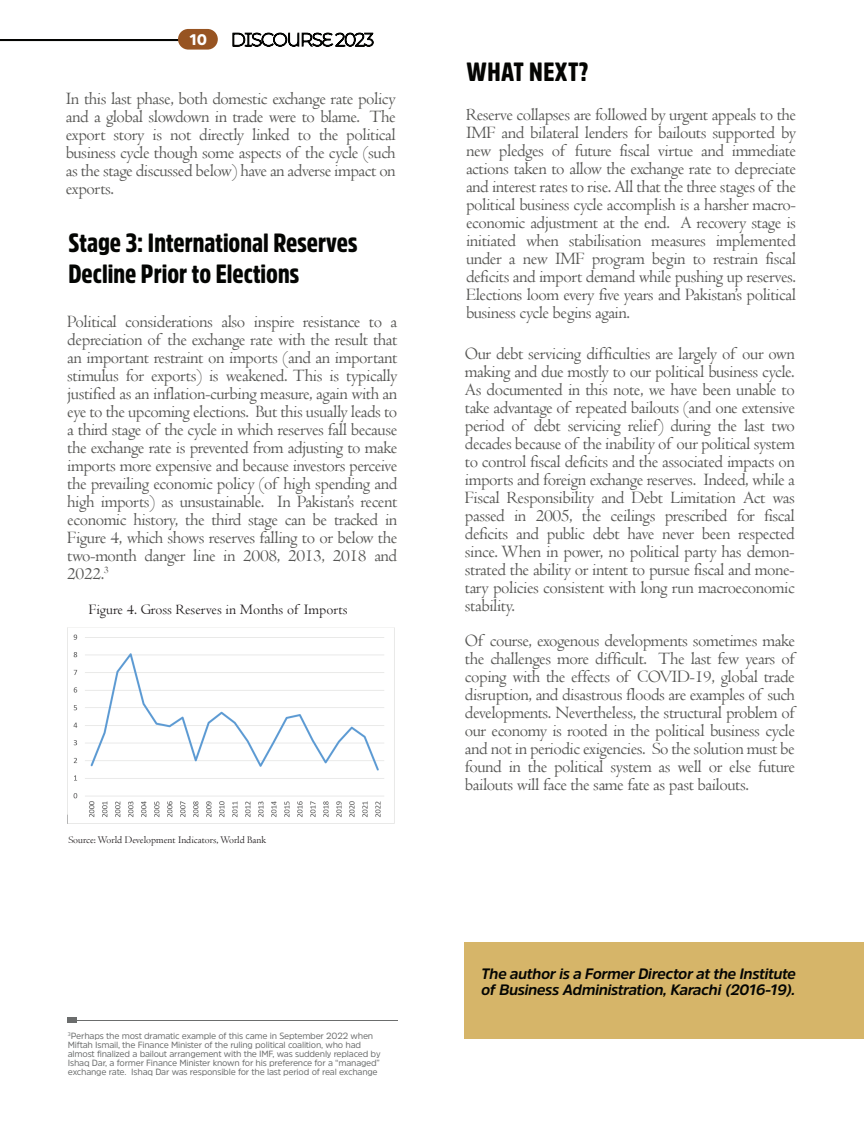
<style>
.page{position:relative;width:864px;height:1134px;background:#fff}
.page>*{position:absolute;margin:0;border:0;box-sizing:border-box;transform-origin:0 0}
.t1{font:900 26.25px/31.5px "Amsi Pro Cond";color:#040503}
.t2{font:900 26.25px "Amsi Pro Cond";letter-spacing:.02em;color:#040503}
.t3{font:18px/18px "Centaur";letter-spacing:-.025em;color:#555553;text-align:justify}
.t4{font:900 15.15px "Amsi Pro";color:#fff}
.t5{font:italic 700 15px/15.9px "Amsi Pro";letter-spacing:-.025em;color:#040503}
.t6{font:15px "Centaur";color:#231f20}
.t7{font:10.5px "Centaur";color:#231f20}
.t8{font:9px/9px "Amsi Pro";letter-spacing:-.025em;color:#6b6d6d}
</style>
<div class="page">
<div style="left:465px;top:943px;width:399px;height:96px;background:#d6b569"></div>
<svg style="left:0;top:39px;width:178px;height:2px"></svg>
<svg style="left:232px;top:32px;width:142px;height:15px"></svg>
<div style="left:68px;top:1017px;width:9px;height:6px;background:#6b6d6d"></div>
<div style="left:178px;top:29px;width:40px;height:21px;background:#975422;border-radius:10px"></div>
<img style="left:67px;top:627px;width:328px;height:197px">
<p class="t4" style="left:190px;top:29px;width:19px">10</p>
<p class="t3" style="left:66px;top:89px;width:332px">In this last phase, both domestic exchange rate policy and a global slowdown in trade were to blame. The export story is not directly linked to the political business cycle though some aspects of the cycle (such as the stage discussed below) have an adverse impact on exports.</p>
<h1 class="t1" style="left:68px;top:226px;width:290px">Stage 3: International Reserves<br>Decline Prior to Elections</h1>
<p class="t3" style="left:67px;top:313px;width:332px">Political considerations also inspire resistance to a depreciation of the exchange rate with the result that an important restraint on imports (and an important stimulus for exports) is weakened. This is typically justified as an inflation-curbing measure, again with an eye to the upcoming elections. But this usually leads to a third stage of the cycle in which reserves fall because the exchange rate is prevented from adjusting to make imports more expensive and because investors perceive the prevailing economic policy (of high spending and high imports) as unsustainable. In Pakistan’s recent economic history, the third stage can be tracked in Figure 4, which shows reserves falling to or below the two-month danger line in 2008, 2013, 2018 and 2022.<sup>3</sup></p>
<p class="t6" style="left:89px;top:601px;width:261px">Figure 4. Gross Reserves in Months of Imports</p>
<p class="t7" style="left:68px;top:834px;width:199px">Source: World Development Indicators, World Bank</p>
<p class="t8" style="left:68px;top:1031px;width:314px"><sup>3</sup>Perhaps the most dramatic example of this came in September 2022 when Miftah Ismail, the Finance Minister of the ruling political coalition, who had almost finalized a bailout arrangement with the IMF, was suddenly replaced by Ishaq Dar, a former Finance Minister known for his preference for a “managed” exchange rate. Ishaq Dar was responsible for the last period of real exchange</p>
<h1 class="t2" style="left:467px;top:54px;width:124px">WHAT NEXT?</h1>
<p class="t3" style="left:466px;top:105px;width:332px">Reserve collapses are followed by urgent appeals to the IMF and bilateral lenders for bailouts supported by new pledges of future fiscal virtue and immediate actions taken to allow the exchange rate to depreciate and interest rates to rise. All that the three stages of the political business cycle accomplish is a harsher macro&shy;economic adjustment at the end. A recovery stage is initiated when stabilisation measures implemented under a new IMF program begin to restrain fiscal deficits and import demand while pushing up reserves.<br>Elections loom every five years and Pakistan’s political business cycle begins again.</p>
<p class="t3" style="left:465px;top:344px;width:332px">Our debt servicing difficulties are largely of our own making and due mostly to our political business cycle.<br>As documented in this note, we have been unable to take advantage of repeated bailouts (and one extensive period of debt servicing relief) during the last two decades because of the inability of our political system to control fiscal deficits and the associated impacts on imports and foreign exchange reserves. Indeed, while a Fiscal Responsibility and Debt Limitation Act was passed in 2005, the ceilings prescribed for fiscal deficits and public debt have never been respected since. When in power, no political party has demon&shy;strated the ability or intent to pursue fiscal and mone&shy;tary policies consistent with long run macroeconomic stability.</p>
<p class="t3" style="left:465px;top:631px;width:332px">Of course, exogenous developments sometimes make the challenges more difficult. The last few years of coping with the effects of COVID-19, global trade disruption, and disastrous floods are examples of such developments. Nevertheless, the structural problem of our economy is rooted in the political business cycle and not in periodic exigencies. So the solution must be found in the political system as well or else future bailouts will face the same fate as past bailouts.</p>
<p class="t5" style="left:481px;top:966px;width:316px">The author is a Former Director at the Institute of Business Administration, Karachi (2016-19).</p>
</div>
